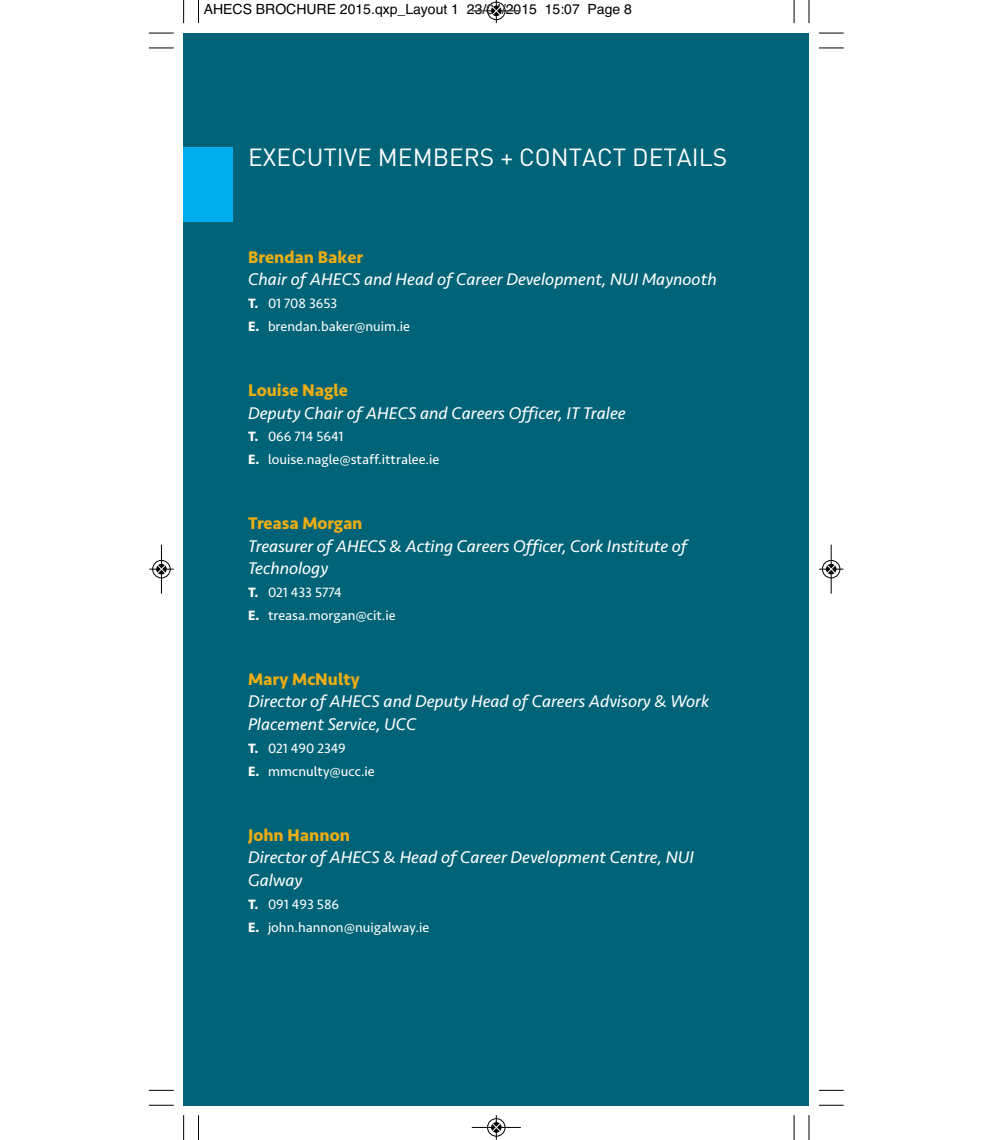
<style>
.page{position:relative;width:991px;height:1140px;background:#fff}
.page>*{position:absolute;margin:0;border:0;box-sizing:border-box;transform-origin:0 0}
.t1{font:24.5px "DIN";color:#fff}
.t2{font:italic 17.5px/22.8px "Seravek";color:#fff}
.t3{font:700 17.5px "Seravek";color:#eead13}
.t4{font:14px/22.8px "Seravek";color:#fff}
.t5{font:14px "Helvetica";color:#000}
.s1{font-weight:700}
</style>
<div class="page">
<div style="left:184px;top:33px;width:625px;height:1072px;background:#006377"></div>
<div style="left:184px;top:147px;width:49px;height:75px;background:#00aeef"></div>
<svg style="left:198px;top:0;width:1px;height:23px"></svg>
<svg style="left:149px;top:47px;width:25px;height:2px"></svg>
<svg style="left:793px;top:0;width:1px;height:23px"></svg>
<svg style="left:819px;top:47px;width:24px;height:2px"></svg>
<svg style="left:198px;top:1115px;width:1px;height:24px"></svg>
<svg style="left:149px;top:1089px;width:25px;height:1px"></svg>
<svg style="left:793px;top:1115px;width:1px;height:24px"></svg>
<svg style="left:819px;top:1089px;width:24px;height:1px"></svg>
<svg style="left:183px;top:0;width:1px;height:23px"></svg>
<svg style="left:149px;top:33px;width:25px;height:1px"></svg>
<svg style="left:808px;top:0;width:1px;height:23px"></svg>
<svg style="left:819px;top:33px;width:24px;height:1px"></svg>
<svg style="left:183px;top:1115px;width:1px;height:24px"></svg>
<svg style="left:149px;top:1104px;width:25px;height:1px"></svg>
<svg style="left:808px;top:1115px;width:1px;height:24px"></svg>
<svg style="left:819px;top:1104px;width:24px;height:1px"></svg>
<hr style="left:472px;top:11px;width:49px;height:1px;background:#000">
<div style="left:487px;top:2px;width:18px;height:18px;border:1px solid #000;border-radius:50%"></div>
<svg style="left:492px;top:0;width:9px;height:23px"></svg>
<div style="left:487px;top:1117px;width:18px;height:19px;border:1px solid #fff;border-radius:50%"></div>
<hr style="left:472px;top:1126px;width:49px;height:1px;background:#000">
<div style="left:487px;top:1118px;width:18px;height:18px;border:1px solid #000;border-radius:50%"></div>
<svg style="left:492px;top:1115px;width:9px;height:24px"></svg>
<div style="left:152px;top:559px;width:19px;height:19px;border:1px solid #fff;border-radius:50%"></div>
<hr style="left:161px;top:544px;width:1px;height:49px;background:#000">
<div style="left:152px;top:560px;width:18px;height:18px;border:1px solid #000;border-radius:50%"></div>
<svg style="left:149px;top:564px;width:25px;height:9px"></svg>
<div style="left:821px;top:559px;width:19px;height:19px;border:1px solid #fff;border-radius:50%"></div>
<hr style="left:830px;top:544px;width:1px;height:49px;background:#000">
<div style="left:822px;top:560px;width:18px;height:18px;border:1px solid #000;border-radius:50%"></div>
<div style="left:826px;top:564px;width:10px;height:10px;background:#000;border-radius:50%"></div>
<svg style="left:819px;top:564px;width:24px;height:9px"></svg>
<p class="t5" style="left:204px;top:4px;width:430px">AHECS BROCHURE 2015.qxp_Layout 1 23/04/2015 15:07 Page 8</p>
<h1 class="t1" style="left:248px;top:143px;width:480px">EXECUTIVE MEMBERS + CONTACT DETAILS</h1>
<p class="t3" style="left:248px;top:250px;width:116px">Brendan Baker</p>
<p class="t2" style="left:248px;top:270px;width:470px">Chair of AHECS and Head of Career Development, NUI Maynooth</p>
<p class="t4" style="left:248px;top:293px;width:163px"><span class="s1">T.</span> 01 708 3653<br><span class="s1">E.</span> brendan.baker@nuim.ie</p>
<p class="t3" style="left:248px;top:383px;width:101px">Louise Nagle</p>
<p class="t2" style="left:248px;top:403px;width:379px">Deputy Chair of AHECS and Careers Officer, IT Tralee</p>
<p class="t4" style="left:248px;top:426px;width:193px"><span class="s1">T.</span> 066 714 5641<br><span class="s1">E.</span> louise.nagle@staff.ittralee.ie</p>
<p class="t3" style="left:248px;top:516px;width:116px">Treasa Morgan</p>
<p class="t2" style="left:248px;top:536px;width:440px">Treasurer of AHECS &amp; Acting Careers Officer, Cork Institute of<br>Technology</p>
<p class="t4" style="left:248px;top:582px;width:149px"><span class="s1">T.</span> 021 433 5774<br><span class="s1">E.</span> treasa.morgan@cit.ie</p>
<p class="t3" style="left:248px;top:672px;width:113px">Mary McNulty</p>
<p class="t2" style="left:248px;top:691px;width:462px">Director of AHECS and Deputy Head of Careers Advisory &amp; Work<br>Placement Service, UCC</p>
<p class="t4" style="left:248px;top:738px;width:128px"><span class="s1">T.</span> 021 490 2349<br><span class="s1">E.</span> mmcnulty@ucc.ie</p>
<p class="t3" style="left:248px;top:828px;width:103px">John Hannon</p>
<p class="t2" style="left:248px;top:847px;width:447px">Director of AHECS &amp; Head of Career Development Centre, NUI<br>Galway</p>
<p class="t4" style="left:248px;top:893px;width:182px"><span class="s1">T.</span> 091 493 586<br><span class="s1">E.</span> john.hannon@nuigalway.ie</p>
</div>
